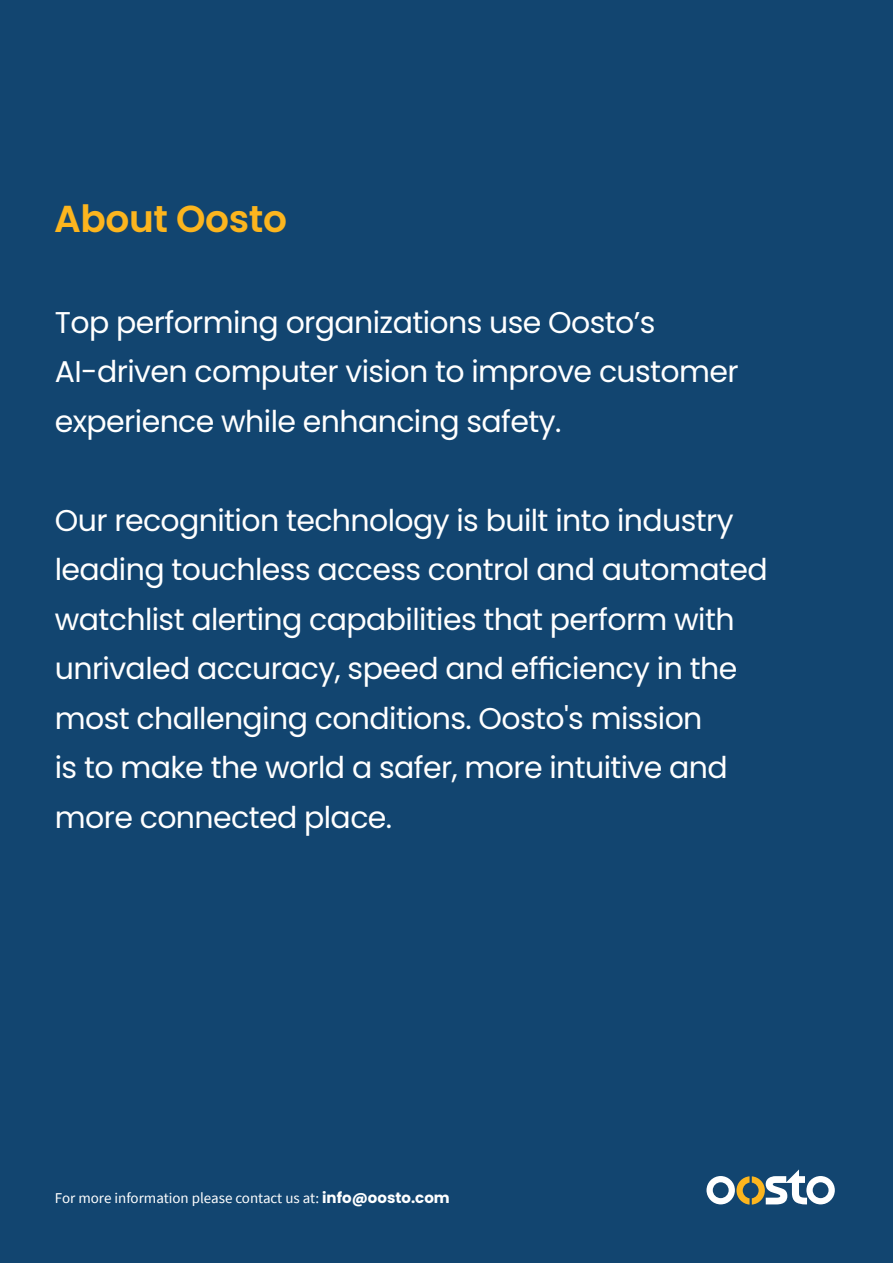
<style>
.page{position:relative;width:893px;height:1263px;background:#124570}
.page>*{position:absolute;margin:0;border:0;box-sizing:border-box;transform-origin:0 0}
.t1{font:600 37.5px "Poppins";letter-spacing:-.01em;color:#fcb51e}
.t2{font:30px/49.5px "Poppins";letter-spacing:-.02em;color:#fff}
.t3{font:15px "Source Sans Pro";color:#fff}
.s1{font-family:"Poppins";font-weight:700}
</style>
<div class="page">
<svg style="left:706px;top:1169px;width:129px;height:35px"></svg>
<p class="t1" style="left:54px;top:197px;width:234px">About Oosto</p>
<p class="t2" style="left:55px;top:298px;width:685px">Top performing organizations use Oosto’s<br>AI-driven computer vision to improve customer experience while enhancing safety.</p>
<p class="t2" style="left:55px;top:496px;width:714px">Our recognition technology is built into industry leading touchless access control and automated watchlist alerting capabilities that perform with unrivaled accuracy, speed and efficiency in the most challenging conditions. Oosto's mission<br>is to make the world a safer, more intuitive and more connected place.</p>
<p class="t3" style="left:55px;top:1188px;width:396px">For more information please contact us at: <span class="s1">info@oosto.com</span></p>
</div>
